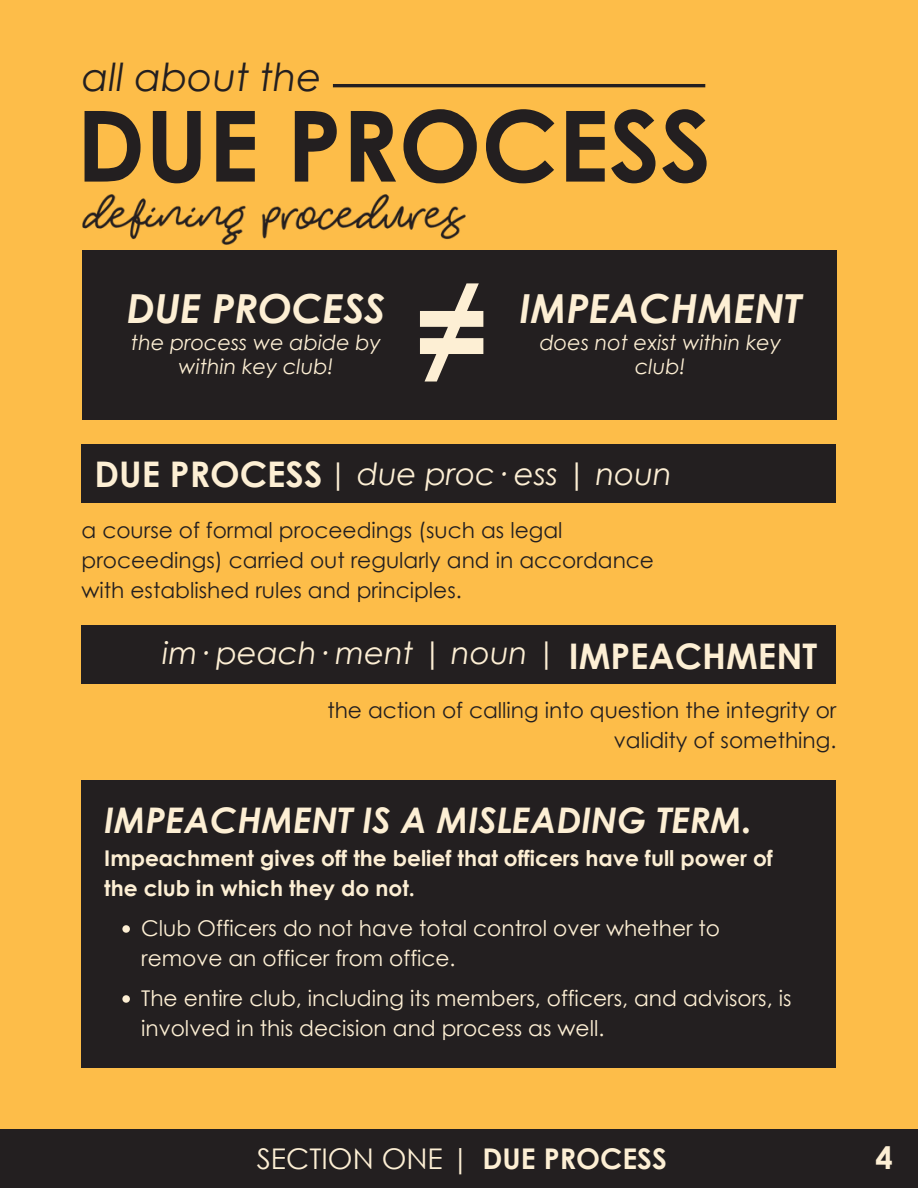
<style>
.page{position:relative;width:918px;height:1188px;background:#fdbd49}
.page>*{position:absolute;margin:0;border:0;box-sizing:border-box;transform-origin:0 0}
.t1{font:700 130.05px "Century Gothic";color:#fdefd4}
.t2{font:700 98.25px "Century Gothic";color:#231f20}
.t3{font:italic 700 40.05px "Century Gothic";color:#fdefd4}
.t4{font:italic 38.7px "Century Gothic";color:#231f20}
.t5{font:italic 700 35.25px "Century Gothic";color:#fdefd4}
.t6{font:700 35.25px "Century Gothic";color:#fdefd4}
.t7{font:700 31.05px "Century Gothic";color:#fdefd4}
.t8{font:italic 30.75px "Century Gothic";color:#fdefd4}
.t9{font:28.5px "Century Gothic";color:#fdefd4}
.t10{font:21.75px/29.7px "Century Gothic";color:#231f20}
.t11{font:21.75px/30px "Century Gothic";color:#fdefd4}
.t12{font:700 21.75px/30px "Century Gothic";color:#fdefd4}
.t13{font:italic 20.85px/24.3px "Century Gothic";color:#fdefd4;text-align:center}
.s1{font-weight:700}
</style>
<div class="page">
<hr style="left:333px;top:84px;width:372px;height:3px;background:#231f20">
<div style="left:0;top:1129px;width:918px;height:59px;background:#231f20"></div>
<img style="left:82px;top:195px;width:384px;height:49px">
<div style="left:82px;top:444px;width:754px;height:59px;background:#231f20"></div>
<div style="left:82px;top:625px;width:754px;height:59px;background:#231f20"></div>
<div style="left:82px;top:780px;width:754px;height:288px;background:#231f20"></div>
<svg style="left:122px;top:925px;width:8px;height:8px"></svg>
<svg style="left:122px;top:995px;width:8px;height:8px"></svg>
<div style="left:82px;top:250px;width:755px;height:169px;background:#231f20"></div>
<p class="t4" style="left:82px;top:53px;width:241px">all about the</p>
<p class="t2" style="left:76px;top:83px;width:636px">DUE PROCESS</p>
<p class="t1" style="left:416px;top:248px;width:73px">≠</p>
<p class="t3" style="left:127px;top:283px;width:260px">DUE PROCESS</p>
<p class="t3" style="left:520px;top:283px;width:283px">IMPEACHMENT</p>
<p class="t13" style="left:131px;top:330px;width:251px">the process we abide by within key club!</p>
<p class="t13" style="left:540px;top:330px;width:243px">does not exist within key club!</p>
<p class="t6" style="left:94px;top:451px;width:229px">DUE PROCESS</p>
<p class="t8" style="left:328px;top:454px;width:346px">| due proc· ess | noun</p>
<p class="t10" style="left:82px;top:515px;width:574px">a course of formal proceedings (such as legal proceedings) carried out regularly and in accordance with established rules and principles.</p>
<p class="t8" style="left:163px;top:633px;width:396px">im· peach· ment | noun |</p>
<p class="t6" style="left:569px;top:633px;width:250px">IMPEACHMENT</p>
<p class="t10" style="left:327px;top:694px;width:511px;line-height:30.3px;text-align:right">the action of calling into question the integrity or validity of something.</p>
<p class="t5" style="left:104px;top:797px;width:649px">IMPEACHMENT IS A MISLEADING TERM.</p>
<p class="t12" style="left:104px;top:842px;width:670px">Impeachment gives off the belief that officers have full power of the club in which they do not.</p>
<p class="t11" style="left:141px;top:912px;width:581px">Club Officers do not have total control over whether to remove an officer from office.</p>
<p class="t11" style="left:141px;top:982px;width:652px">The entire club, including its members, officers, and advisors, is involved in this decision and process as well.</p>
<p class="t9" style="left:257px;top:1140px;width:412px">SECTION ONE | <span class="s1">DUE PROCESS</span></p>
<p class="t7" style="left:876px;top:1138px;width:19px">4</p>
</div>
